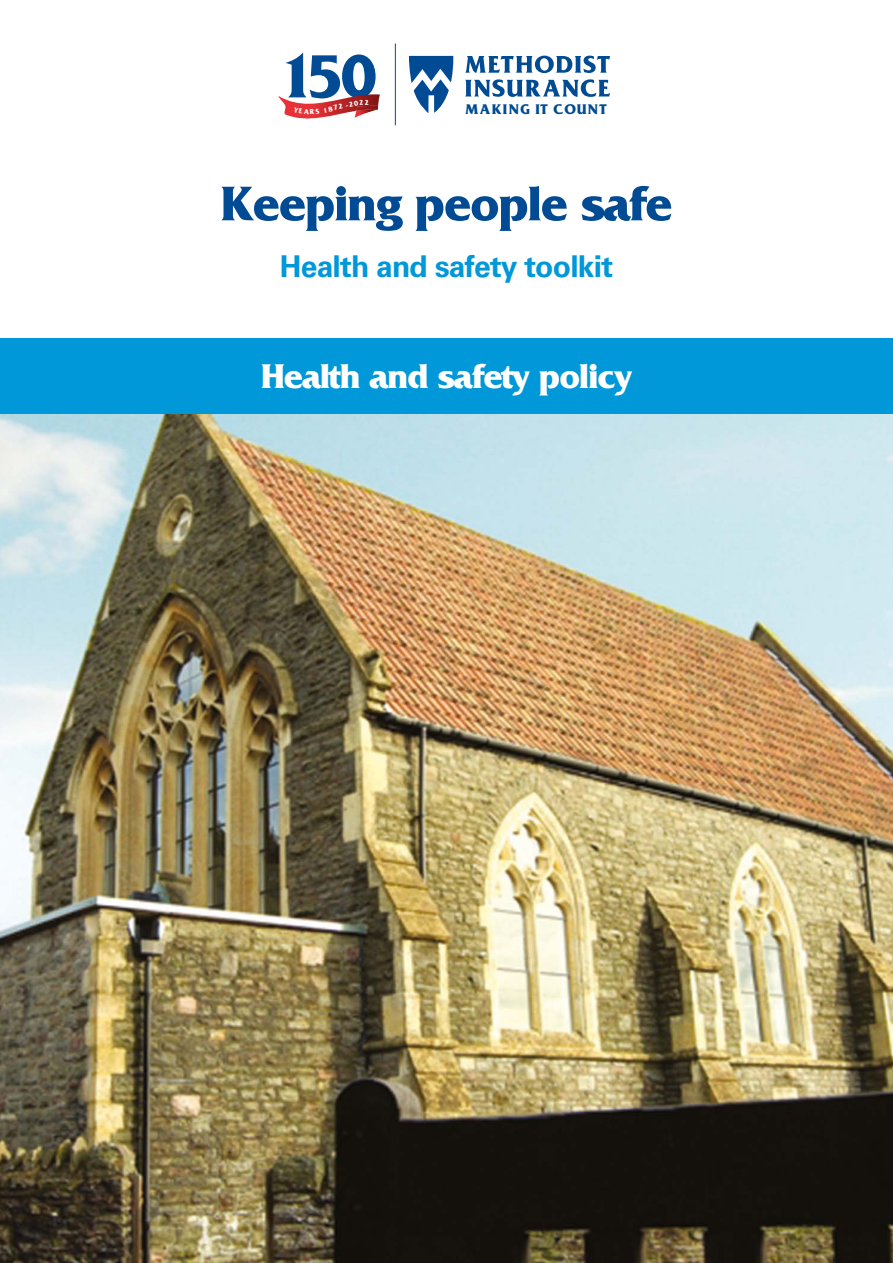
<style>
.page{position:relative;width:893px;height:1263px;background:#fff}
.page>*{position:absolute;margin:0;border:0;box-sizing:border-box;transform-origin:0 0}
.t1{font:700 51px "Friz Quadrata";letter-spacing:-.025em;color:#004b93}
.t2{font:700 36px "Friz Quadrata";letter-spacing:-.025em;color:#fff}
.t3{font:700 30px "Univers";letter-spacing:-.025em;color:#0098d8}
.t4{font:700 14.7px "Friz Quadrata";letter-spacing:.085em;color:#004b93}
</style>
<div class="page">
<hr style="left:395px;top:44px;width:1px;height:81px;background:#004b93">
<svg style="left:409px;top:56px;width:44px;height:57px"></svg>
<svg style="left:465px;top:56px;width:145px;height:17px"></svg>
<svg style="left:465px;top:79px;width:145px;height:18px"></svg>
<img style="left:0;top:413px;width:893px;height:850px">
<div style="left:0;top:338px;width:893px;height:75px;background:#0098d8"></div>
<svg style="left:278px;top:52px;width:102px;height:67px"></svg>
<h5 class="t4" style="left:465px;top:101px;width:143px">MAKING IT COUNT</h5>
<p class="t1" style="left:220px;top:175px;width:454px">Keeping people safe</p>
<h2 class="t3" style="left:280px;top:249px;width:335px">Health and safety toolkit</h2>
<p class="t2" style="left:261px;top:357px;width:372px">Health and safety policy</p>
</div>
